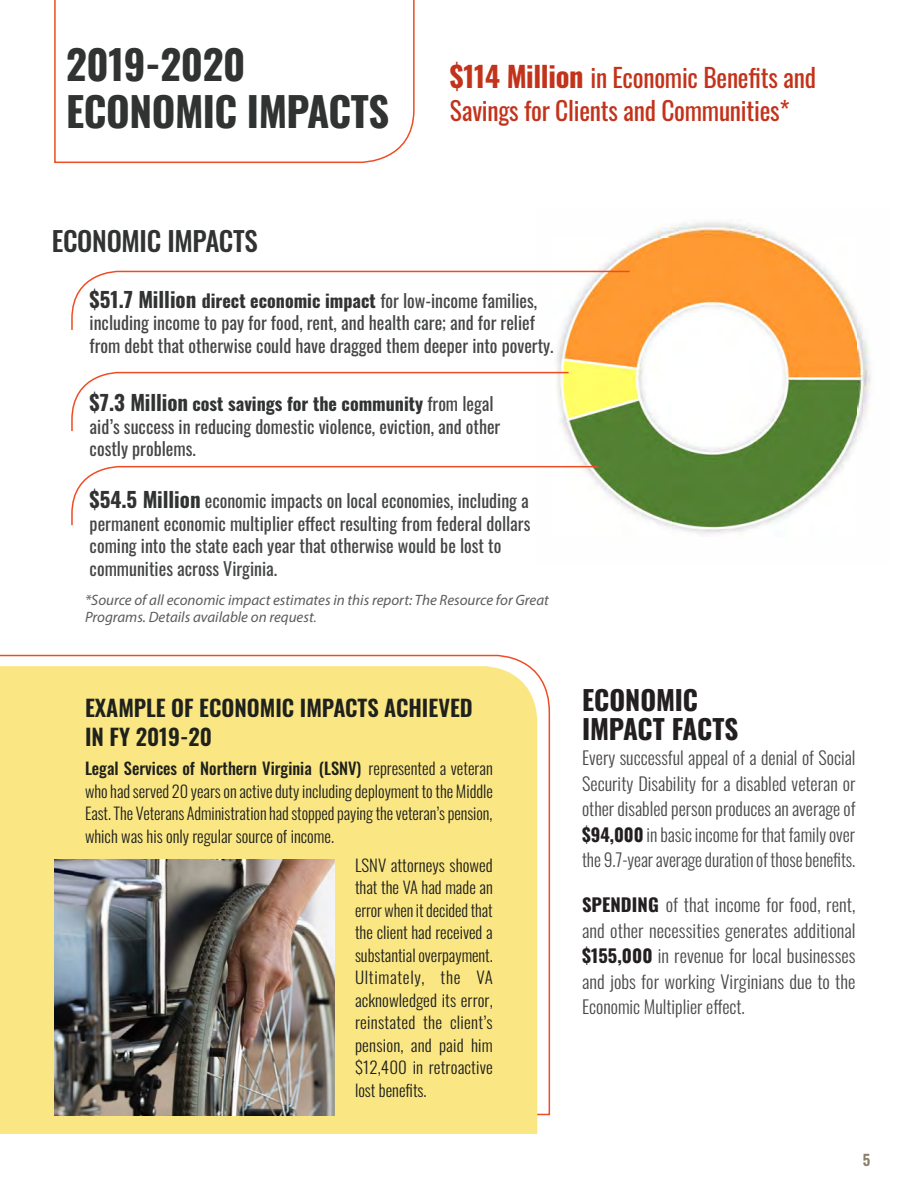
<style>
.page{position:relative;width:918px;height:1188px;background:#fff}
.page>*{position:absolute;margin:0;border:0;box-sizing:border-box;transform-origin:0 0}
.Header_intro_nested{font:700 40.5px/46.5px "Oswald";letter-spacing:-.01em;color:#313232}
.Body__Intro_LargeTex{font:700 27px/28.5px "Oswald";color:#231f20}
.Header_intro_nested-2{font:500 27px "Oswald";letter-spacing:-.01em;color:#313232}
.Header_intro_nested-3{font:25.5px/33px "Oswald";letter-spacing:-.01em;color:#c3331b}
.story_text{font:600 22.5px "Oswald";color:#1e211c}
.body_sans{font:18px/22.5px "Oswald";color:#454647}
.Body__Intro_LargeTex-2{font:300 18px/25.5px "Oswald";color:#494a4b;text-align:justify}
.story_text-2{font:300 16.5px/22.5px "Oswald";color:#1e211c;text-align:justify}
.body_sans-2{font:italic 15px/16.5px "Myriad Pro";color:#5c5c5f}
.t1{font:600 15px "Oswald";color:#88806b}
.s1{font-weight:700;font-size:28.5px}
.s2{font-weight:700;font-size:21px;color:#313232}
.s3{font-weight:700;color:#313232}
.s4{font-size:13.5px}
.s5{font-weight:500}
.s6{font-weight:700;color:#231f20}
</style>
<div class="page">
<img style="left:647px;top:222px;width:224px;height:222px">
<img style="left:556px;top:238px;width:300px;height:297px">
<svg style="left:0;top:654px;width:551px;height:462px"></svg>
<div style="left:0;top:666px;width:537px;height:468px;background:#fbe684"></div>
<img style="left:54px;top:859px;width:281px;height:256px">
<svg style="left:54px;top:0;width:361px;height:164px"></svg>
<svg style="left:71px;top:270px;width:560px;height:61px"></svg>
<svg style="left:71px;top:371px;width:499px;height:62px"></svg>
<svg style="left:71px;top:465px;width:529px;height:62px"></svg>
<p class="Header_intro_nested" style="left:66px;top:37px;width:325px">2019-2020<br>ECONOMIC IMPACTS</p>
<p class="Header_intro_nested-3" style="left:450px;top:59px;width:368px"><span class="s1">$114 Million</span> in Economic Benefits and<br>Savings for Clients and Communities*</p>
<p class="Header_intro_nested-2" style="left:52px;top:217px;width:208px">ECONOMIC IMPACTS</p>
<p class="body_sans" style="left:90px;top:287px;width:466px"><span class="s2">$51.7 Million</span> <span class="s3">direct economic impact</span> for low-income families, including income to pay for food, rent, and health care; and for relief from debt that otherwise could have dragged them deeper into poverty.</p>
<p class="body_sans" style="left:90px;top:391px;width:412px"><span class="s2">$7.3 Million</span> <span class="s3">cost savings for the community</span> from legal aid’s success in reducing domestic violence, eviction, and other costly problems.</p>
<p class="body_sans" style="left:90px;top:488px;width:442px"><span class="s2">$54.5 Million</span> economic impacts on local economies, including a permanent economic multiplier effect resulting from federal dollars coming into the state each year that otherwise would be lost to communities across Virginia.</p>
<p class="body_sans-2" style="left:85px;top:592px;width:465px">*Source of all economic impact estimates in this report: The Resource for Great<br>Programs. Details available on request<span class="s4">.</span></p>
<p class="story_text" style="left:85px;top:687px;width:389px">EXAMPLE OF ECONOMIC IMPACTS ACHIEVED</p>
<p class="story_text" style="left:85px;top:717px;width:128px">IN FY 2019-20</p>
<p class="story_text-2" style="left:85px;top:755px;width:409px"><span class="s5">Legal Services of Northern Virginia (LSNV)</span> represented a veteran who had served 20 years on active duty including deployment to the Middle East. The Veterans Administration had stopped paying the veteran’s pension, which was his only regular source of income.</p>
<p class="story_text-2" style="left:355px;top:852px;width:139px">LSNV attorneys showed that the VA had made an error when it decided that the client had received a substantial overpayment.<br>Ultimately, the VA acknowledged its error, reinstated the client’s pension, and paid him $12,400 in retroactive lost benefits.</p>
<p class="Body__Intro_LargeTex" style="left:582px;top:683px;width:158px">ECONOMIC<br>IMPACT FACTS</p>
<p class="Body__Intro_LargeTex-2" style="left:582px;top:743px;width:275px">Every successful appeal of a denial of Social Security Disability for a disabled veteran or other disabled person produces an average of <span class="s6">$94,000</span> in basic income for that family over the 9.7-year average duration of those benefits.</p>
<p class="Body__Intro_LargeTex-2" style="left:582px;top:890px;width:275px"><span class="s6">SPENDING</span> of that income for food, rent, and other necessities generates additional <span class="s6">$155,000</span> in revenue for local businesses and jobs for working Virginians due to the Economic Multiplier effect.</p>
<p class="t1" style="left:863px;top:1146px;width:9px">5</p>
</div>
